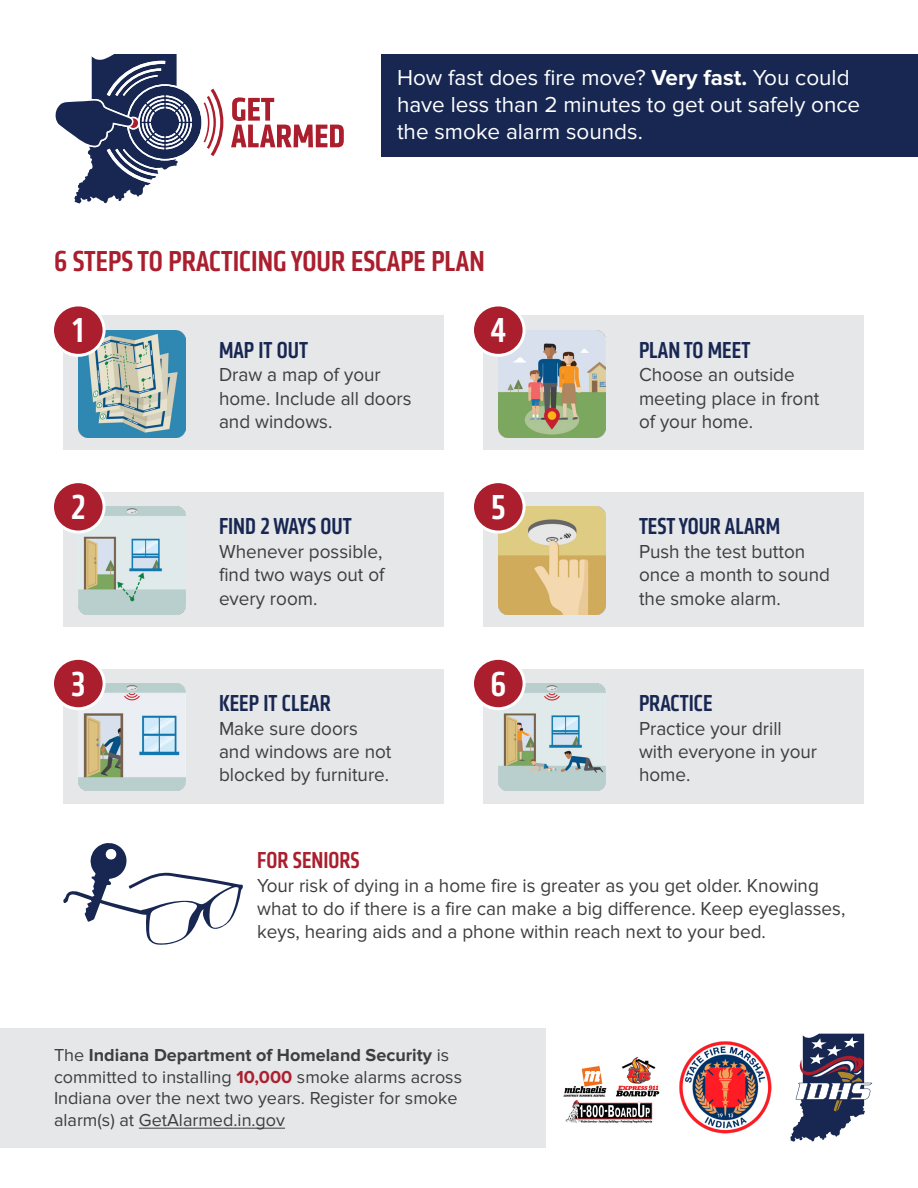
<style>
.page{position:relative;width:918px;height:1188px;background:#fff}
.page>*{position:absolute;margin:0;border:0;box-sizing:border-box;transform-origin:0 0}
.t1{font:500 condensed 36px "Klavika";color:#fff}
.t2{font:500 condensed 30px "Klavika";color:#aa1e2d}
.t3{font:500 condensed 24px "Klavika";color:#172752}
.t4{font:500 condensed 24px "Klavika";color:#aa1e2d}
.t5{font:22.5px/27px "Proxima Nova";color:#fff}
.t6{font:19.5px/23.4px "Proxima Nova";color:#3e3e3f}
.t7{font:18px/21.6px "Proxima Nova";color:#3e3e3f}
.s1{font-weight:700}
.s2{font-weight:700;color:#aa212f}
</style>
<div class="page">
<svg style="left:231px;top:97px;width:113px;height:50px"></svg>
<svg style="left:55px;top:54px;width:168px;height:149px"></svg>
<div style="left:381px;top:54px;width:537px;height:102px;background:#172752"></div>
<div style="left:63px;top:315px;width:381px;height:135px;background:#e6e7e9"></div>
<div style="left:483px;top:492px;width:381px;height:135px;background:#e6e7e9"></div>
<div style="left:63px;top:492px;width:381px;height:135px;background:#e6e7e9"></div>
<div style="left:483px;top:669px;width:381px;height:135px;background:#e6e7e9"></div>
<div style="left:63px;top:669px;width:381px;height:135px;background:#e6e7e9"></div>
<div style="left:483px;top:315px;width:381px;height:135px;background:#e6e7e9"></div>
<img style="left:78px;top:330px;width:108px;height:108px">
<img style="left:498px;top:507px;width:108px;height:107px">
<img style="left:78px;top:507px;width:108px;height:107px">
<img style="left:498px;top:684px;width:108px;height:107px">
<img style="left:78px;top:684px;width:108px;height:107px">
<img style="left:498px;top:330px;width:108px;height:108px">
<div style="left:52px;top:305px;width:52px;height:50px;background:#aa1e2d;border-radius:50%"></div>
<div style="left:51px;top:303px;width:55px;height:54px;border:3px solid #fff;border-radius:50%"></div>
<div style="left:473px;top:482px;width:51px;height:50px;background:#aa1e2d;border-radius:50%"></div>
<div style="left:471px;top:480px;width:55px;height:54px;border:3px solid #fff;border-radius:50%"></div>
<div style="left:52px;top:482px;width:52px;height:50px;background:#aa1e2d;border-radius:50%"></div>
<div style="left:51px;top:480px;width:55px;height:54px;border:3px solid #fff;border-radius:50%"></div>
<div style="left:473px;top:658px;width:51px;height:51px;background:#aa1e2d;border-radius:50%"></div>
<div style="left:471px;top:657px;width:55px;height:53px;border:3px solid #fff;border-radius:50%"></div>
<div style="left:52px;top:658px;width:52px;height:51px;background:#aa1e2d;border-radius:50%"></div>
<div style="left:51px;top:657px;width:55px;height:53px;border:3px solid #fff;border-radius:50%"></div>
<div style="left:473px;top:305px;width:51px;height:50px;background:#aa1e2d;border-radius:50%"></div>
<div style="left:471px;top:303px;width:55px;height:54px;border:3px solid #fff;border-radius:50%"></div>
<svg style="left:63px;top:843px;width:180px;height:102px"></svg>
<div style="left:0;top:1028px;width:546px;height:120px;background:#e6e7e9"></div>
<img style="left:679px;top:1041px;width:93px;height:93px">
<hr style="left:139px;top:1128px;width:146px;height:1px;background:#3e3e3f">
<svg style="left:790px;top:1034px;width:82px;height:108px"></svg>
<img style="left:563px;top:1057px;width:97px;height:67px">
<p class="t5" style="left:397px;top:65px;width:465px">How fast does fire move? <span class="s1">Very fast.</span> You could have less than 2 minutes to get out safely once the smoke alarm sounds.</p>
<p class="t2" style="left:54px;top:242px;width:432px">6 STEPS TO PRACTICING YOUR ESCAPE PLAN</p>
<p class="t1" style="left:73px;top:308px;width:13px">1</p>
<p class="t3" style="left:219px;top:335px;width:91px">MAP IT OUT</p>
<p class="t6" style="left:219px;top:363px;width:194px">Draw a map of your home. Include all doors and windows.</p>
<p class="t1" style="left:490px;top:308px;width:17px">4</p>
<p class="t1" style="left:71px;top:485px;width:16px">2</p>
<p class="t1" style="left:491px;top:485px;width:16px">5</p>
<p class="t3" style="left:219px;top:511px;width:134px">FIND 2 WAYS OUT</p>
<p class="t6" style="left:219px;top:540px;width:167px;text-align:justify">Whenever possible, find two ways out of every room.</p>
<p class="t1" style="left:71px;top:661px;width:16px">3</p>
<p class="t1" style="left:490px;top:661px;width:17px">6</p>
<p class="t3" style="left:219px;top:688px;width:113px">KEEP IT CLEAR</p>
<p class="t6" style="left:219px;top:717px;width:174px">Make sure doors and windows are not blocked by furniture.</p>
<p class="t3" style="left:639px;top:335px;width:113px">PLAN TO MEET</p>
<p class="t6" style="left:639px;top:363px;width:182px">Choose an outside meeting place in front of your home.</p>
<p class="t3" style="left:639px;top:511px;width:143px">TEST YOUR ALARM</p>
<p class="t6" style="left:639px;top:540px;width:192px">Push the test button once a month to sound the smoke alarm.</p>
<p class="t3" style="left:639px;top:688px;width:75px">PRACTICE</p>
<p class="t6" style="left:639px;top:717px;width:180px">Practice your drill with everyone in your home.</p>
<p class="t4" style="left:257px;top:845px;width:104px">FOR SENIORS</p>
<p class="t6" style="left:257px;top:874px;width:590px">Your risk of dying in a home fire is greater as you get older. Knowing what to do if there is a fire can make a big difference. Keep eyeglasses, keys, hearing aids and a phone within reach next to your bed.</p>
<p class="t7" style="left:54px;top:1044px;width:410px">The <span class="s1">Indiana Department of Homeland Security</span> is committed to installing <span class="s2">10,000</span> smoke alarms across Indiana over the next two years. Register for smoke alarm(s) at GetAlarmed.in.gov</p>
</div>
